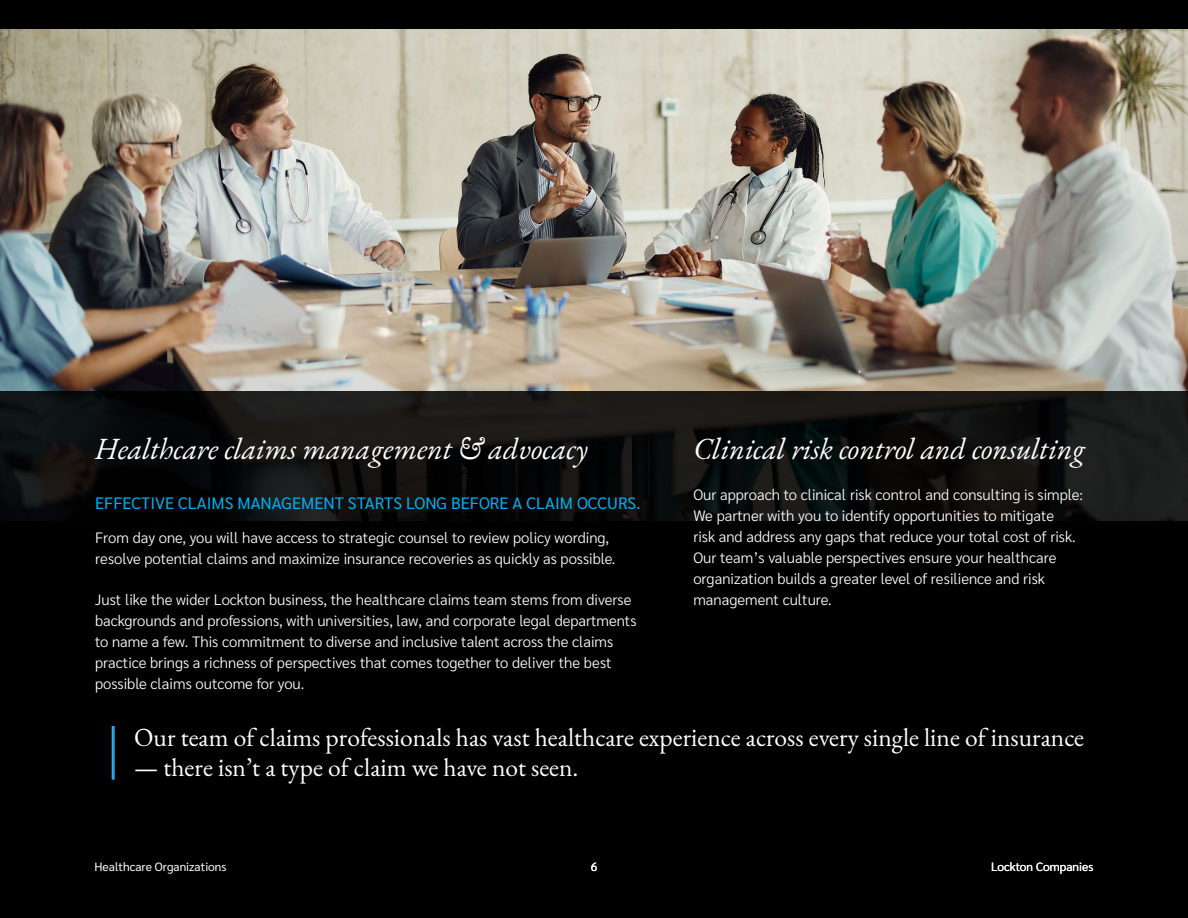
<style>
.page{position:relative;width:1188px;height:918px;background:#fff}
.page>*{position:absolute;margin:0;border:0;box-sizing:border-box;transform-origin:0 0}
.t1{font:italic 30px "EB Garamond";color:#fff}
.t2{font:25.5px "EB Garamond";color:#fff}
.t3{font:16.5px "Sarabun";color:#00aeef}
.t4{font:300 15px/21px "Sarabun";color:#fff}
.t5{font:12px "Sarabun";color:#fff}
</style>
<div class="page">
<div style="left:0;top:521px;width:1188px;height:397px;background:#000"></div>
<img style="left:0;top:29px;width:1188px;height:362px">
<svg style="left:0;top:391px;width:1188px;height:130px;background:#10100f"></svg>
<hr style="left:112px;top:726px;width:3px;height:54px;background:#28aae1">
<div style="left:0;top:0;width:1188px;height:29px;background:#000"></div>
<h1 class="t1" style="left:95px;top:430px;width:494px">Healthcare claims management &amp; advocacy</h1>
<p class="t3" style="left:95px;top:493px;width:547px">EFFECTIVE CLAIMS MANAGEMENT STARTS LONG BEFORE A CLAIM OCCURS.</p>
<p class="t4" style="left:95px;top:528px;width:522px">From day one, you will have access to strategic counsel to review policy wording, resolve potential claims and maximize insurance recoveries as quickly as possible.</p>
<p class="t4" style="left:95px;top:590px;width:543px">Just like the wider Lockton business, the healthcare claims team stems from diverse backgrounds and professions, with universities, law, and corporate legal departments to name a few. This commitment to diverse and inclusive talent across the claims practice brings a richness of perspectives that comes together to deliver the best possible claims outcome for you.</p>
<h1 class="t1" style="left:693px;top:430px;width:393px">Clinical risk control and consulting</h1>
<p class="t4" style="left:693px;top:485px;width:391px">Our approach to clinical risk control and consulting is simple:<br>We partner with you to identify opportunities to mitigate<br>risk and address any gaps that reduce your total cost of risk.<br>Our team’s valuable perspectives ensure your healthcare organization builds a greater level of resilience and risk management culture.</p>
<h2 class="t2" style="left:134px;top:721px;width:952px">Our team of claims professionals has vast healthcare experience across every single line of insurance</h2>
<h2 class="t2" style="left:134px;top:751px;width:446px">— there isn’t a type of claim we have not seen.</h2>
<p class="t5" style="left:95px;top:860px;width:134px">Healthcare Organizations</p>
<p class="t5" style="left:591px;top:860px;width:8px">6</p>
<p class="t5" style="left:991px;top:860px;width:104px">Lockton Companies</p>
</div>
